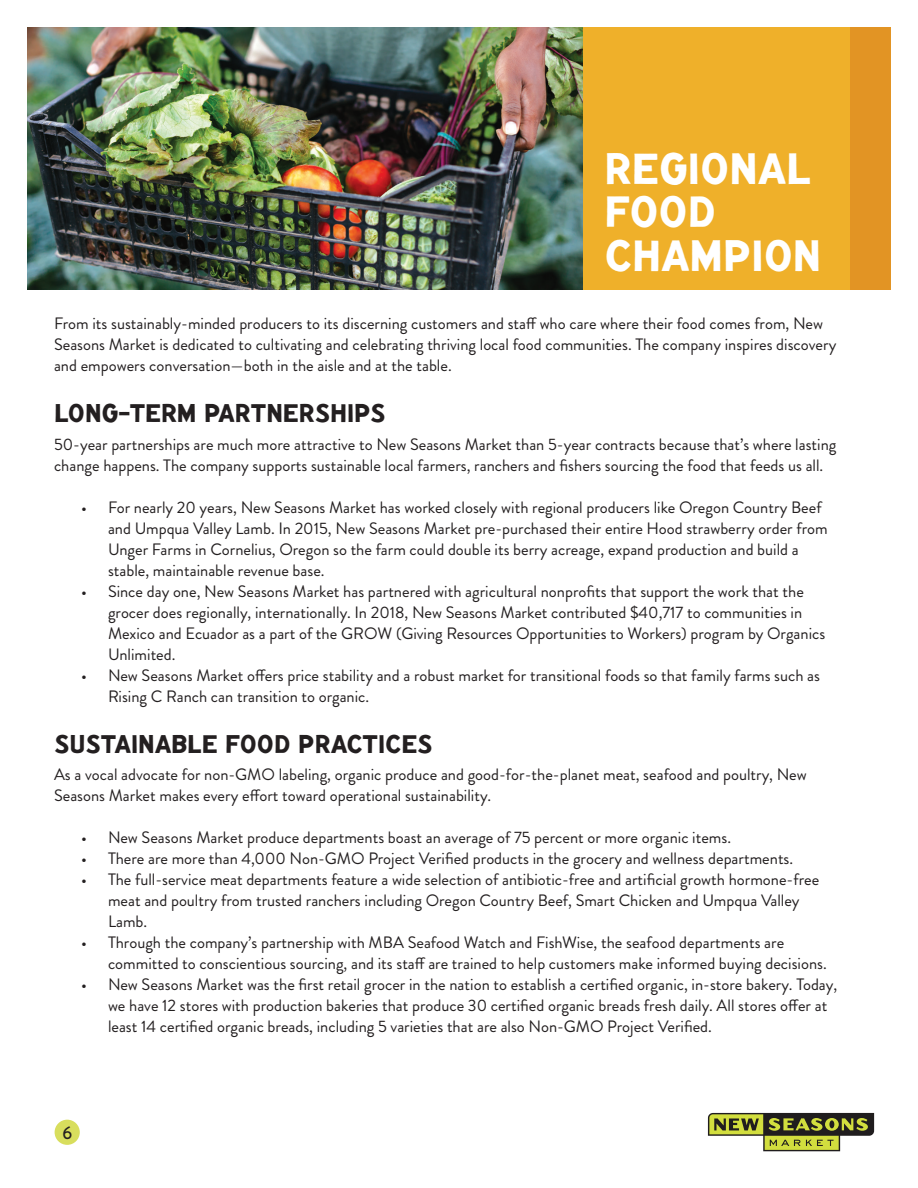
<style>
.page{position:relative;width:918px;height:1188px;background:#fff}
.page>*{position:absolute;margin:0;border:0;box-sizing:border-box;transform-origin:0 0}
.t1{font:43.5px/43.5px "NSM Market";color:#fff}
.t2{font:25.5px "NSM Market";color:#231f20}
.t3{font:500 18px "Brandon Grotesque";color:#231f20}
.t4{font:16.5px/21px "Brandon Grotesque";color:#231f20}
</style>
<div class="page">
<div style="left:55px;top:1120px;width:25px;height:25px;background:#d8de5d;border-radius:50%"></div>
<svg style="left:708px;top:1113px;width:166px;height:38px"></svg>
<div style="left:582px;top:27px;width:297px;height:262px;background:#efb02a"></div>
<img style="left:27px;top:27px;width:555px;height:262px">
<div style="left:850px;top:27px;width:41px;height:262px;background:#e29424"></div>
<p class="t1" style="left:605px;top:147px;width:218px">REGIONAL<br>FOOD<br>CHAMPION</p>
<p class="t4" style="left:54px;top:313px;width:784px">From its sustainably-minded producers to its discerning customers and staff who care where their food comes from, New<br>Seasons Market is dedicated to cultivating and celebrating thriving local food communities. The company inspires discovery and empowers conversation—both in the aisle and at the table.</p>
<p class="t2" style="left:54px;top:398px;width:333px">LONG-TERM PARTNERSHIPS</p>
<p class="t4" style="left:54px;top:434px;width:784px">50-year partnerships are much more attractive to New Seasons Market than 5-year contracts because that’s where lasting change happens. The company supports sustainable local farmers, ranchers and fishers sourcing the food that feeds us all.</p>
<p class="t4" style="left:108px;top:497px;width:721px;text-indent:-27px">• For nearly 20 years, New Seasons Market has worked closely with regional producers like Oregon Country Beef and Umpqua Valley Lamb. In 2015, New Seasons Market pre-purchased their entire Hood strawberry order from Unger Farms in Cornelius, Oregon so the farm could double its berry acreage, expand production and build a stable, maintainable revenue base.</p>
<p class="t4" style="left:108px;top:581px;width:719px;text-indent:-27px">• Since day one, New Seasons Market has partnered with agricultural nonprofits that support the work that the grocer does regionally, internationally. In 2018, New Seasons Market contributed $40,717 to communities in Mexico and Ecuador as a part of the GROW (Giving Resources Opportunities to Workers) program by Organics Unlimited.</p>
<p class="t4" style="left:108px;top:665px;width:714px;text-indent:-27px">• New Seasons Market offers price stability and a robust market for transitional foods so that family farms such as<br>Rising C Ranch can transition to organic.</p>
<p class="t2" style="left:54px;top:729px;width:380px">SUSTAINABLE FOOD PRACTICES</p>
<p class="t4" style="left:54px;top:764px;width:754px">As a vocal advocate for non-GMO labeling, organic produce and good-for-the-planet meat, seafood and poultry, New<br>Seasons Market makes every effort toward operational sustainability.</p>
<p class="t4" style="left:81px;top:827px;width:652px">• New Seasons Market produce departments boast an average of 75 percent or more organic items.</p>
<p class="t4" style="left:81px;top:848px;width:714px">• There are more than 4,000 Non-GMO Project Verified products in the grocery and wellness departments.</p>
<p class="t4" style="left:108px;top:869px;width:713px;text-indent:-27px">• The full-service meat departments feature a wide selection of antibiotic-free and artificial growth hormone-free meat and poultry from trusted ranchers including Oregon Country Beef, Smart Chicken and Umpqua Valley<br>Lamb.</p>
<p class="t4" style="left:108px;top:932px;width:720px;text-indent:-27px">• Through the company’s partnership with MBA Seafood Watch and FishWise, the seafood departments are committed to conscientious sourcing, and its staff are trained to help customers make informed buying decisions.</p>
<p class="t4" style="left:108px;top:974px;width:731px;text-indent:-27px">• New Seasons Market was the first retail grocer in the nation to establish a certified organic, in-store bakery. Today, we have 12 stores with production bakeries that produce 30 certified organic breads fresh daily. All stores offer at least 14 certified organic breads, including 5 varieties that are also Non-GMO Project Verified.</p>
<p class="t3" style="left:62px;top:1120px;width:11px">6</p>
</div>
